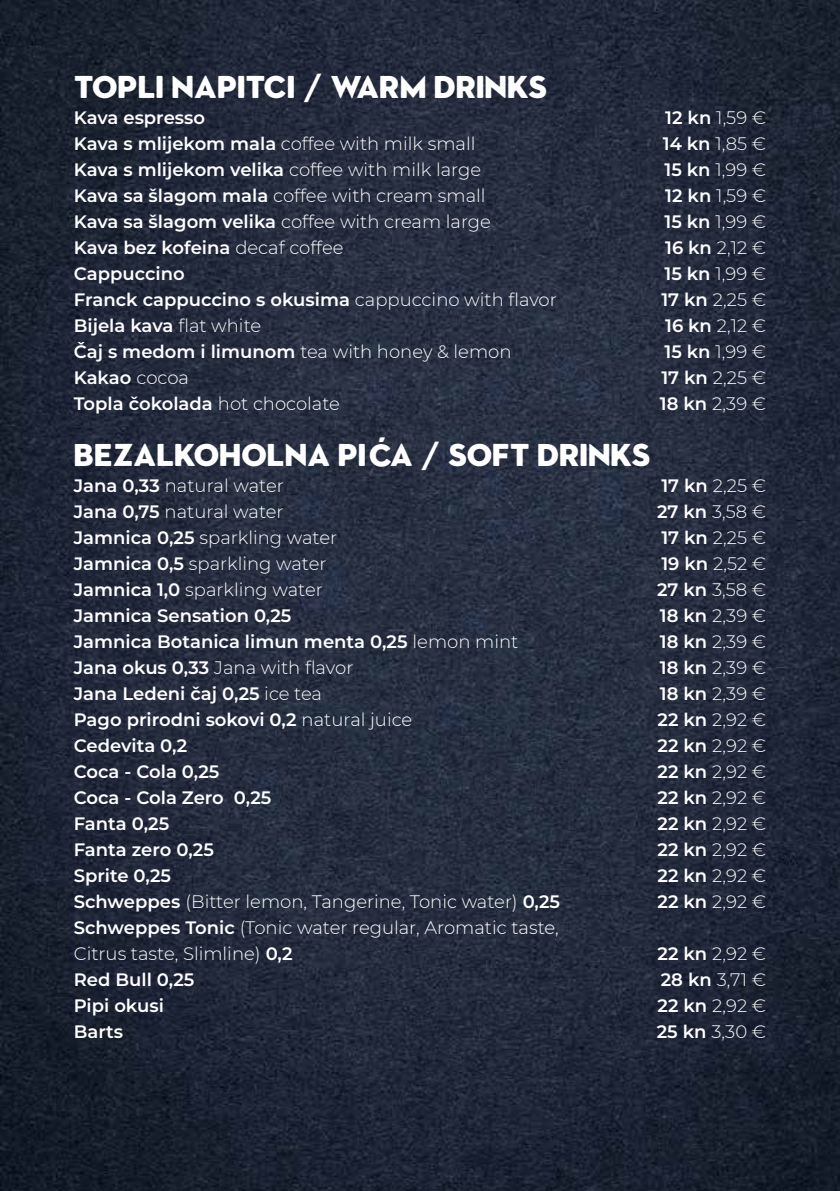
<style>
.page{position:relative;width:840px;height:1191px;background:#fff}
.page>*{position:absolute;margin:0;border:0;box-sizing:border-box;transform-origin:0 0}
.t1{font:900 30px "Sonder Sans";color:#fff}
.t2{font:300 18px/26px "Montserrat";color:#fff}
.t3{font:600 18px "Montserrat";color:#fff}
.s1{font-weight:600}
.s2{font-weight:300}
</style>
<div class="page">
<img style="left:0;top:0;width:839px;height:1191px">
<h1 class="t1" style="left:74px;top:68px;width:475px">TOPLI NAPITCI / WARM DRINKS</h1>
<p class="t3" style="left:74px;top:105px;width:133px">Kava espresso</p>
<p class="t2" style="left:665px;top:104px;width:102px"><span class="s1">12 kn</span> 1,59 €</p>
<p class="t2" style="left:74px;top:130px;width:403px"><span class="s1">Kava s mlijekom mala</span> coffee with milk small</p>
<p class="t2" style="left:662px;top:130px;width:105px"><span class="s1">14 kn</span> 1,85 €</p>
<p class="t3" style="left:74px;top:157px;width:408px">Kava s mlijekom velika <span class="s2">coffee with milk large</span></p>
<p class="t2" style="left:664px;top:156px;width:103px"><span class="s1">15 kn</span> 1,99 €</p>
<p class="t2" style="left:74px;top:182px;width:413px"><span class="s1">Kava sa šlagom mala</span> coffee with cream small</p>
<p class="t2" style="left:665px;top:182px;width:102px"><span class="s1">12 kn</span> 1,59 €</p>
<p class="t2" style="left:74px;top:208px;width:418px"><span class="s1">Kava sa šlagom velika</span> coffee with cream large</p>
<p class="t2" style="left:664px;top:208px;width:103px"><span class="s1">15 kn</span> 1,99 €</p>
<p class="t3" style="left:74px;top:235px;width:271px">Kava bez kofeina <span class="s2">decaf coffee</span></p>
<p class="t2" style="left:664px;top:234px;width:102px"><span class="s1">16 kn</span> 2,12 €</p>
<p class="t3" style="left:74px;top:261px;width:112px">Cappuccino</p>
<p class="t2" style="left:664px;top:260px;width:103px"><span class="s1">15 kn</span> 1,99 €</p>
<p class="t3" style="left:74px;top:287px;width:484px">Franck cappuccino s okusima <span class="s2">cappuccino with flavor</span></p>
<p class="t2" style="left:661px;top:286px;width:106px"><span class="s1">17 kn</span> 2,25 €</p>
<p class="t3" style="left:74px;top:313px;width:189px">Bijela kava <span class="s2">flat white</span></p>
<p class="t2" style="left:664px;top:312px;width:102px"><span class="s1">16 kn</span> 2,12 €</p>
<p class="t2" style="left:74px;top:338px;width:439px"><span class="s1">Čaj s medom i limunom</span> tea with honey &amp; lemon</p>
<p class="t2" style="left:664px;top:338px;width:103px"><span class="s1">15 kn</span> 1,99 €</p>
<p class="t3" style="left:74px;top:365px;width:117px">Kakao <span class="s2">cocoa</span></p>
<p class="t2" style="left:661px;top:364px;width:106px"><span class="s1">17 kn</span> 2,25 €</p>
<p class="t3" style="left:74px;top:391px;width:267px">Topla čokolada <span class="s2">hot chocolate</span></p>
<p class="t2" style="left:659px;top:390px;width:108px"><span class="s1">18 kn</span> 2,39 €</p>
<h1 class="t1" style="left:74px;top:436px;width:578px">BEZALKOHOLNA PIĆA / SOFT DRINKS</h1>
<p class="t2" style="left:74px;top:472px;width:211px"><span class="s1">Jana 0,33</span> natural water</p>
<p class="t2" style="left:661px;top:472px;width:106px"><span class="s1">17 kn</span> 2,25 €</p>
<p class="t2" style="left:74px;top:498px;width:211px"><span class="s1">Jana 0,75</span> natural water</p>
<p class="t2" style="left:656px;top:498px;width:111px"><span class="s1">27 kn</span> 3,58 €</p>
<p class="t2" style="left:74px;top:524px;width:265px"><span class="s1">Jamnica 0,25</span> sparkling water</p>
<p class="t2" style="left:661px;top:524px;width:106px"><span class="s1">17 kn</span> 2,25 €</p>
<p class="t2" style="left:74px;top:550px;width:254px"><span class="s1">Jamnica 0,5</span> sparkling water</p>
<p class="t2" style="left:661px;top:550px;width:106px"><span class="s1">19 kn</span> 2,52 €</p>
<p class="t2" style="left:74px;top:576px;width:250px"><span class="s1">Jamnica 1,0</span> sparkling water</p>
<p class="t2" style="left:656px;top:576px;width:111px"><span class="s1">27 kn</span> 3,58 €</p>
<p class="t3" style="left:74px;top:603px;width:219px">Jamnica Sensation 0,25</p>
<p class="t2" style="left:659px;top:602px;width:108px"><span class="s1">18 kn</span> 2,39 €</p>
<p class="t3" style="left:74px;top:629px;width:446px">Jamnica Botanica limun menta 0,25 <span class="s2">lemon mint</span></p>
<p class="t2" style="left:659px;top:628px;width:108px"><span class="s1">18 kn</span> 2,39 €</p>
<p class="t2" style="left:74px;top:654px;width:281px"><span class="s1">Jana okus 0,33</span> Jana with flavor</p>
<p class="t2" style="left:659px;top:654px;width:108px"><span class="s1">18 kn</span> 2,39 €</p>
<p class="t3" style="left:74px;top:681px;width:250px">Jana Ledeni čaj 0,25 <span class="s2">ice tea</span></p>
<p class="t2" style="left:659px;top:680px;width:108px"><span class="s1">18 kn</span> 2,39 €</p>
<p class="t3" style="left:74px;top:707px;width:340px">Pago prirodni sokovi 0,2 <span class="s2">natural juice</span></p>
<p class="t2" style="left:657px;top:706px;width:110px"><span class="s1">22 kn</span> 2,92 €</p>
<p class="t3" style="left:74px;top:733px;width:115px">Cedevita 0,2</p>
<p class="t2" style="left:657px;top:732px;width:110px"><span class="s1">22 kn</span> 2,92 €</p>
<p class="t3" style="left:74px;top:759px;width:147px">Coca - Cola 0,25</p>
<p class="t2" style="left:657px;top:758px;width:110px"><span class="s1">22 kn</span> 2,92 €</p>
<p class="t3" style="left:74px;top:785px;width:199px">Coca - Cola Zero 0,25</p>
<p class="t2" style="left:657px;top:784px;width:110px"><span class="s1">22 kn</span> 2,92 €</p>
<p class="t3" style="left:74px;top:811px;width:97px">Fanta 0,25</p>
<p class="t2" style="left:657px;top:810px;width:110px"><span class="s1">22 kn</span> 2,92 €</p>
<p class="t3" style="left:74px;top:837px;width:141px">Fanta zero 0,25</p>
<p class="t2" style="left:657px;top:836px;width:110px"><span class="s1">22 kn</span> 2,92 €</p>
<p class="t3" style="left:74px;top:863px;width:99px">Sprite 0,25</p>
<p class="t2" style="left:657px;top:862px;width:110px"><span class="s1">22 kn</span> 2,92 €</p>
<p class="t2" style="left:74px;top:888px;width:487px"><span class="s1">Schweppes</span> (Bitter lemon, Tangerine, Tonic water) <span class="s1">0,25</span></p>
<p class="t2" style="left:657px;top:888px;width:110px"><span class="s1">22 kn</span> 2,92 €</p>
<p class="t2" style="left:74px;top:914px;width:486px"><span class="s1">Schweppes Tonic</span> (Tonic water regular, Aromatic taste,<br>Citrus taste, Slimline) <span class="s1">0,2</span></p>
<p class="t2" style="left:657px;top:940px;width:110px"><span class="s1">22 kn</span> 2,92 €</p>
<p class="t3" style="left:74px;top:967px;width:122px">Red Bull 0,25</p>
<p class="t2" style="left:660px;top:966px;width:107px"><span class="s1">28 kn</span> 3,71 €</p>
<p class="t3" style="left:74px;top:993px;width:92px">Pipi okusi</p>
<p class="t2" style="left:657px;top:992px;width:110px"><span class="s1">22 kn</span> 2,92 €</p>
<p class="t3" style="left:74px;top:1019px;width:51px">Barts</p>
<p class="t2" style="left:656px;top:1018px;width:111px"><span class="s1">25 kn</span> 3,30 €</p>
</div>
